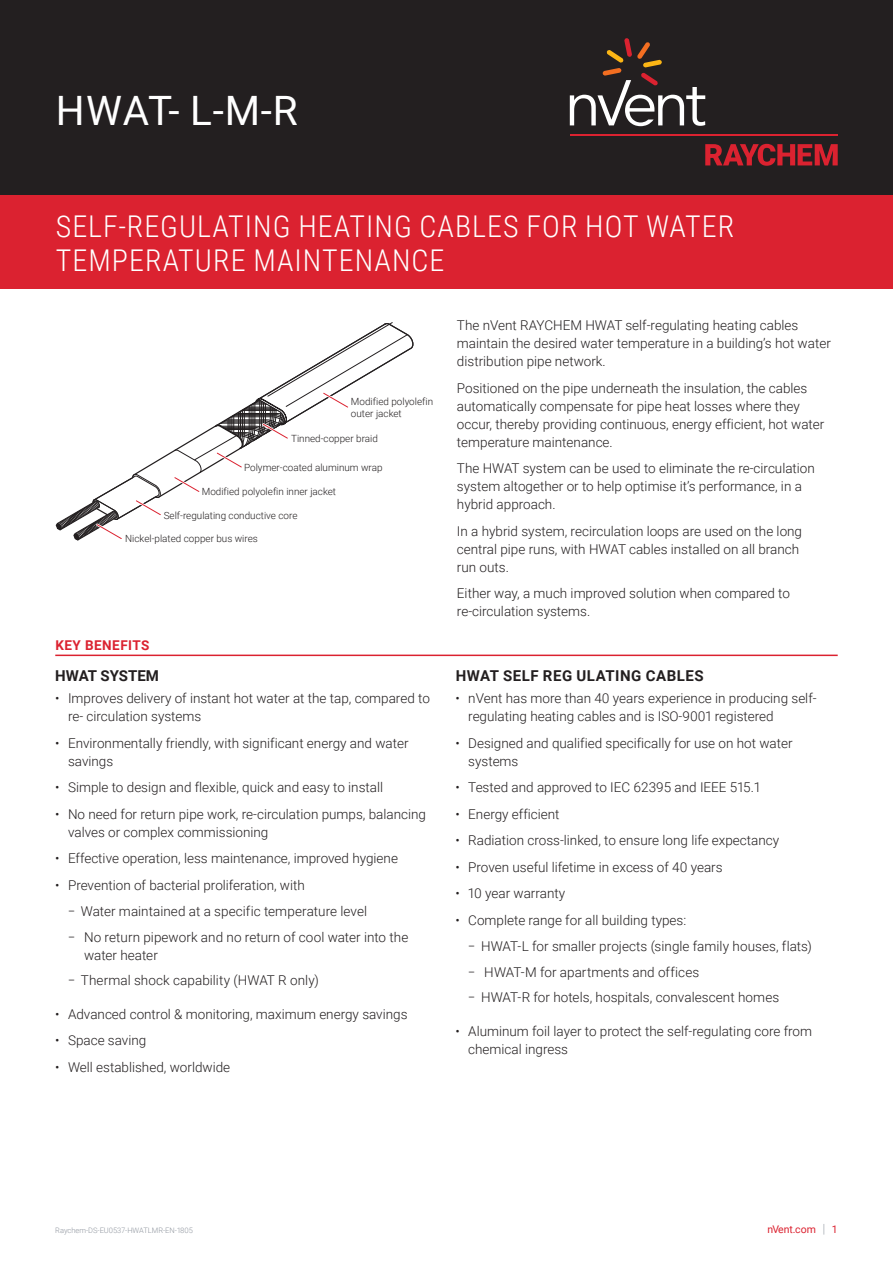
<style>
.page{position:relative;width:893px;height:1263px;background:#fff}
.page>*{position:absolute;margin:0;border:0;box-sizing:border-box;transform-origin:0 0}
.t1{font:40.5px "Roboto";color:#fff}
.t2{font:300 30px/33.8px "Roboto Condensed";letter-spacing:.035em;color:#fff}
.t3{font:700 15px "Roboto";letter-spacing:.035em;color:#231f20}
.t4{font:700 15px "Roboto";color:#231f20}
.t5{font:300 13.5px/18px "Roboto";color:#231f20}
.t6{font:300 13.5px/18px "Roboto";color:#231f20;scale:.8 1}
.t7{font:700 13.5px "Roboto";letter-spacing:.035em;color:#db2230}
.t8{font:10.5px "Roboto";color:#db2230}
.t9{font:300 9.9px/11.9px "Roboto";color:#231f20}
.t10{font:300 7.5px "Roboto";color:#8f959e}
.s1{font-weight:300;font-size:12.6px;color:#8f959e}
</style>
<div class="page">
<div style="left:0;top:0;width:893px;height:196px;background:#231f20"></div>
<svg style="left:705px;top:144px;width:133px;height:22px"></svg>
<hr style="left:570px;top:134px;width:268px;height:2px;background:#db2230">
<svg style="left:570px;top:38px;width:135px;height:88px"></svg>
<div style="left:0;top:196px;width:893px;height:93px;background:#db2230"></div>
<hr style="left:55px;top:655px;width:783px;height:1px;background:#db2230">
<svg style="left:56px;top:473px;width:108px;height:68px"></svg>
<svg style="left:171px;top:322px;width:243px;height:170px"></svg>
<h1 class="t1" style="left:56px;top:82px;width:243px">HWAT- L-M-R</h1>
<h2 class="t2" style="left:56px;top:209px;width:680px">SELF-REGULATING HEATING CABLES FOR HOT WATER<br>TEMPERATURE MAINTENANCE</h2>
<p class="t9" style="left:351px;top:396px;width:84px">Modified polyolefin outer jacket</p>
<p class="t9" style="left:291px;top:432px;width:88px">Tinned-copper braid</p>
<p class="t9" style="left:244px;top:461px;width:140px">Polymer-coated aluminum wrap</p>
<p class="t9" style="left:202px;top:486px;width:136px">Modified polyolefin inner jacket</p>
<p class="t9" style="left:164px;top:509px;width:135px">Self-regulating conductive core</p>
<p class="t9" style="left:125px;top:532px;width:134px">Nickel-plated copper bus wires</p>
<p class="t7" style="left:56px;top:636px;width:95px">KEY BENEFITS</p>
<p class="t4" style="left:55px;top:665px;width:105px">HWAT SYSTEM</p>
<p class="t5" style="left:68px;top:689px;width:363px;text-indent:-13px">• Improves delivery of instant hot water at the tap, compared to re- circulation systems</p>
<p class="t5" style="left:68px;top:733px;width:342px;text-indent:-13px">• Environmentally friendly, with significant energy and water savings</p>
<p class="t5" style="left:55px;top:778px;width:329px">• Simple to design and flexible, quick and easy to install</p>
<p class="t5" style="left:68px;top:804px;width:359px;text-indent:-13px">• No need for return pipe work, re-circulation pumps, balancing valves or complex commissioning</p>
<p class="t5" style="left:55px;top:849px;width:344px">• Effective operation, less maintenance, improved hygiene</p>
<p class="t5" style="left:55px;top:875px;width:251px">• Prevention of bacterial proliferation, with</p>
<p class="t6" style="left:68px;top:902px;width:375px">– Water maintained at a specific temperature level</p>
<p class="t6" style="left:84px;top:927px;width:407px;text-indent:-16px">– No return pipework and no return of cool water into the water heater</p>
<p class="t6" style="left:68px;top:970px;width:315px">– Thermal shock capability (HWAT R only)</p>
<p class="t5" style="left:55px;top:1004px;width:354px">• Advanced control &amp; monitoring, maximum energy savings</p>
<p class="t5" style="left:55px;top:1031px;width:93px">• Space saving</p>
<p class="t5" style="left:55px;top:1057px;width:176px">• Well established, worldwide</p>
<p class="t5" style="left:457px;top:316px;width:375px">The nVent RAYCHEM HWAT self-regulating heating cables maintain the desired water temperature in a building’s hot water distribution pipe network.</p>
<p class="t5" style="left:457px;top:378px;width:369px">Positioned on the pipe underneath the insulation, the cables automatically compensate for pipe heat losses where they occur, thereby providing continuous, energy efficient, hot water temperature maintenance.</p>
<p class="t5" style="left:457px;top:459px;width:359px">The HWAT system can be used to eliminate the re-circulation system altogether or to help optimise it’s performance, in a hybrid approach.</p>
<p class="t5" style="left:457px;top:521px;width:347px">In a hybrid system, recirculation loops are used on the long central pipe runs, with HWAT cables installed on all branch run outs.</p>
<p class="t5" style="left:457px;top:584px;width:335px">Either way, a much improved solution when compared to re-circulation systems.</p>
<p class="t3" style="left:456px;top:665px;width:249px">HWAT SELF REG ULATING CABLES</p>
<p class="t5" style="left:468px;top:689px;width:350px;text-indent:-13px">• nVent has more than 40 years experience in producing self&shy;regulating heating cables and is ISO-9001 registered</p>
<p class="t5" style="left:468px;top:733px;width:326px;text-indent:-13px">• Designed and qualified specifically for use on hot water systems</p>
<p class="t5" style="left:455px;top:778px;width:306px">• Tested and approved to IEC 62395 and IEEE 515.1</p>
<p class="t5" style="left:455px;top:804px;width:106px">• Energy efficient</p>
<p class="t5" style="left:455px;top:831px;width:325px">• Radiation cross-linked, to ensure long life expectancy</p>
<p class="t5" style="left:455px;top:857px;width:269px">• Proven useful lifetime in excess of 40 years</p>
<p class="t5" style="left:455px;top:884px;width:111px">• 10 year warranty</p>
<p class="t5" style="left:455px;top:910px;width:232px">• Complete range for all building types:</p>
<p class="t6" style="left:468px;top:937px;width:431px">– HWAT-L for smaller projects (single family houses, flats)</p>
<p class="t6" style="left:468px;top:962px;width:290px">– HWAT-M for apartments and offices</p>
<p class="t6" style="left:468px;top:987px;width:390px">– HWAT-R for hotels, hospitals, convalescent homes</p>
<p class="t5" style="left:468px;top:1021px;width:345px;text-indent:-13px">• Aluminum foil layer to protect the self-regulating core from chemical ingress</p>
<p class="t10" style="left:55px;top:1225px;width:139px">Raychem-DS-EU0537-HWATLMR-EN-1805</p>
<p class="t8" style="left:767px;top:1222px;width:72px">nVent.com <span class="s1">|</span> 1</p>
</div>
